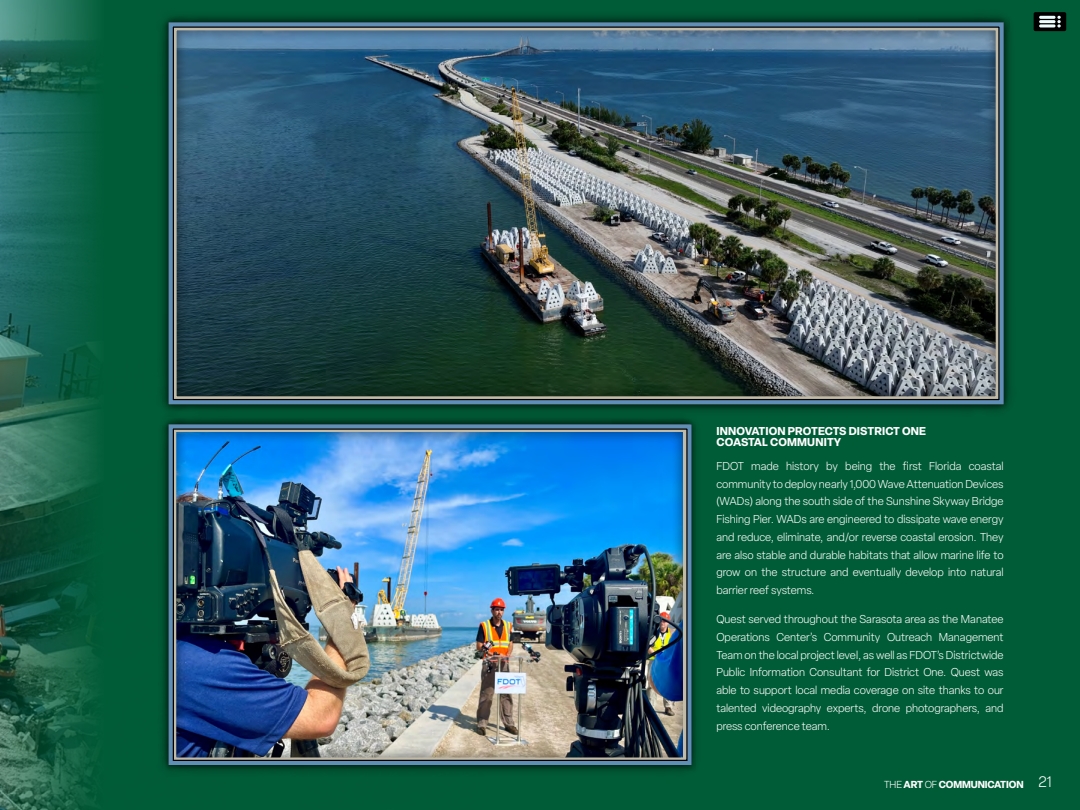
<style>
.page{position:relative;width:1080px;height:810px;background:#005c37}
.page>*{position:absolute;margin:0;border:0;box-sizing:border-box;transform-origin:0 0}
.t1{font:300 11.25px/17.8px "Elza";color:#fff;text-align:justify}
.t2{font:700 11.25px/11.2px "Elza";letter-spacing:.015em;color:#fff}
.t3{font:700 10px "Elza";letter-spacing:-.01em;color:#fff}
.s1{font-weight:300}
.s2{font-weight:300;font-size:15px}
</style>
<div class="page">
<img style="left:0;top:0;width:97px;height:810px">
<div style="left:156px;top:10px;width:860px;height:407px;background:#000;opacity:.65"></div>
<div style="left:169px;top:23px;width:835px;height:381px;border:8px solid #c1baa7"></div>
<div style="left:157px;top:412px;width:546px;height:365px;background:#000;opacity:.65"></div>
<div style="left:169px;top:424px;width:521px;height:341px;border:8px solid #c1baa7"></div>
<div style="left:169px;top:424px;width:523px;height:341px;border:4px solid #5f8fb7"></div>
<div style="left:169px;top:22px;width:835px;height:382px;border:4px solid #5f8fb7"></div>
<div style="left:1034px;top:12px;width:32px;height:19px;background:linear-gradient(to right,#000,#000);border-radius:2px"></div>
<hr style="left:1039px;top:16px;width:17px;height:3px;background:#eefefd;border-radius:2px">
<hr style="left:1039px;top:20px;width:17px;height:3px;background:#eefefd;border-radius:2px">
<hr style="left:1039px;top:24px;width:17px;height:3px;background:#eefefd;border-radius:2px">
<svg style="left:1057px;top:16px;width:4px;height:11px"></svg>
<p class="t2" style="left:716px;top:425px;width:211px">INNOVATION PROTECTS DISTRICT ONE<br>COASTAL COMMUNITY</p>
<p class="t1" style="left:716px;top:457px;width:289px">FDOT made history by being the first Florida coastal community to deploy nearly 1,000 Wave Attenuation Devices (WADs) along the south side of the Sunshine Skyway Bridge Fishing Pier. WADs are engineered to dissipate wave energy and reduce, eliminate, and/or reverse coastal erosion. They are also stable and durable habitats that allow marine life to grow on the structure and eventually develop into natural barrier reef systems.</p>
<p class="t1" style="left:716px;top:610px;width:289px">Quest served throughout the Sarasota area as the Manatee Operations Center’s Community Outreach Management Team on the local project level, as well as FDOT’s Districtwide Public Information Consultant for District One. Quest was able to support local media coverage on site thanks to our talented videography experts, drone photographers, and press conference team.</p>
<p class="t3" style="left:884px;top:777px;width:169px"><span class="s1">THE</span>ART<span class="s1">OF</span> COMMUNICATION <span class="s2">21</span></p>
</div>
